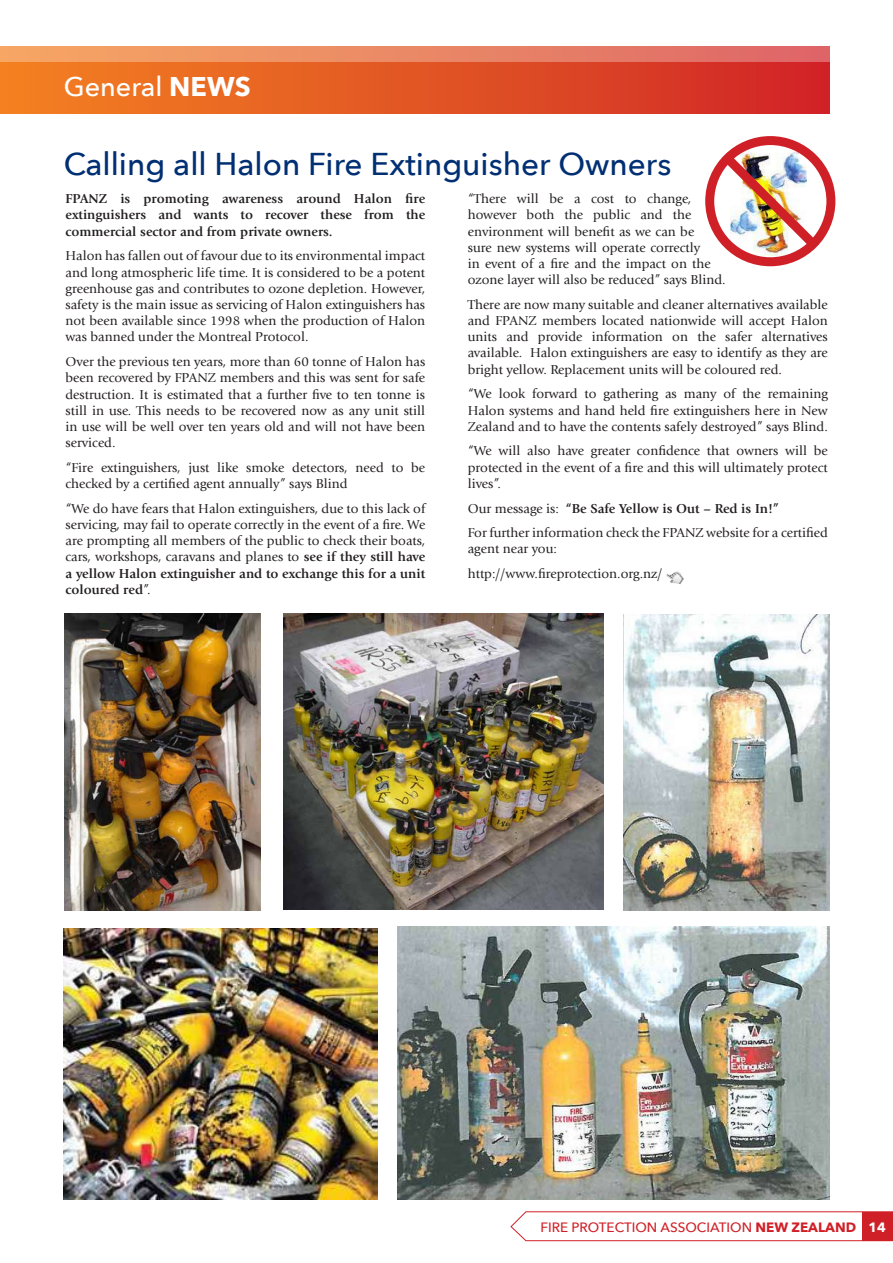
<style>
.page{position:relative;width:893px;height:1263px;background:#fff}
.page>*{position:absolute;margin:0;border:0;box-sizing:border-box;transform-origin:0 0}
.t1{font:500 31.5px "Avenir Next";color:#002f73}
.t2{font:500 27px "Avenir Next";color:#fff}
.t3{font:13.5px/16.2px "AT Giovanni";color:#231f20;text-align:justify}
.t4{font:700 13.5px/16.2px "AT Giovanni";color:#231f20;text-align:justify}
.t5{font:500 13.5px "Avenir Next";color:#d02027}
.s1{font-weight:700}
.s2{font-weight:700;color:#fff}
</style>
<div class="page">
<svg style="left:510px;top:1211px;width:383px;height:30px"></svg>
<div style="left:862px;top:1212px;width:31px;height:28px;background:#d02027"></div>
<div style="left:0;top:47px;width:829px;height:50px;background:linear-gradient(to right,#f7a864,#de6768)"></div>
<div style="left:0;top:63px;width:829px;height:51px;background:linear-gradient(to right,#f48321,#d02627)"></div>
<div style="left:705px;top:136px;width:130px;height:130px;border:9px solid #d02027;border-radius:50%"></div>
<img style="left:715px;top:146px;width:110px;height:110px">
<img style="left:64px;top:928px;width:313px;height:271px">
<img style="left:283px;top:614px;width:320px;height:296px">
<img style="left:64px;top:614px;width:196px;height:297px">
<img style="left:398px;top:926px;width:431px;height:273px">
<img style="left:624px;top:614px;width:205px;height:296px">
<img style="left:666px;top:571px;width:18px;height:13px">
<h2 class="t2" style="left:64px;top:64px;width:188px">General <span class="s1">NEWS</span></h2>
<h1 class="t1" style="left:64px;top:137px;width:609px">Calling all Halon Fire Extinguisher Owners</h1>
<p class="t4" style="left:66px;top:191px;width:361px">FPANZ is promoting awareness around Halon fire extinguishers and wants to recover these from the commercial sector and from private owners.</p>
<p class="t3" style="left:66px;top:248px;width:361px">Halon has fallen out of favour due to its environmental impact and long atmospheric life time. It is considered to be a potent greenhouse gas and contributes to ozone depletion. However, safety is the main issue as servicing of Halon extinguishers has not been available since 1998 when the production of Halon was banned under the Montreal Protocol.</p>
<p class="t3" style="left:66px;top:354px;width:361px">Over the previous ten years, more than 60 tonne of Halon has been recovered by FPANZ members and this was sent for safe destruction. It is estimated that a further five to ten tonne is still in use. This needs to be recovered now as any unit still in use will be well over ten years old and will not have been serviced.</p>
<p class="t3" style="left:66px;top:459px;width:361px">“Fire extinguishers, just like smoke detectors, need to be checked by a certified agent annually” says Blind</p>
<p class="t3" style="left:66px;top:500px;width:361px">“We do have fears that Halon extinguishers, due to this lack of servicing, may fail to operate correctly in the event of a fire. We are prompting all members of the public to check their boats, cars, workshops, caravans and planes to <span class="s1">see if they still have a yellow Halon extinguisher and to exchange this for a unit coloured red</span>”.</p>
<p class="t3" style="left:468px;top:191px;width:259px;text-align:left">“There will be a cost to change, however both the public and the environment will benefit as we can be<br>sure new systems will operate correctly<br>in event of a fire and the impact on the ozone layer will also be reduced” says Blind.</p>
<p class="t3" style="left:468px;top:296px;width:362px">There are now many suitable and cleaner alternatives available and FPANZ members located nationwide will accept Halon units and provide information on the safer alternatives available. Halon extinguishers are easy to identify as they are bright yellow. Replacement units will be coloured red.</p>
<p class="t3" style="left:468px;top:386px;width:362px">“We look forward to gathering as many of the remaining Halon systems and hand held fire extinguishers here in New Zealand and to have the contents safely destroyed” says Blind.</p>
<p class="t3" style="left:468px;top:443px;width:362px">“We will also have greater confidence that owners will be protected in the event of a fire and this will ultimately protect lives”.</p>
<p class="t3" style="left:468px;top:496px;width:361px;line-height:24.8px">Our message is: <span class="s1">“Be Safe Yellow is Out – Red is In!”<br></span>For further information check the FPANZ website for a certified</p>
<p class="t3" style="left:468px;top:537px;width:196px;line-height:24.8px">agent near you: http://www.fireprotection.org.nz/</p>
<p class="t5" style="left:540px;top:1215px;width:347px">FIRE PROTECTION ASSOCIATION <span class="s1">NEW ZEALAND</span> <span class="s2">14</span></p>
</div>
